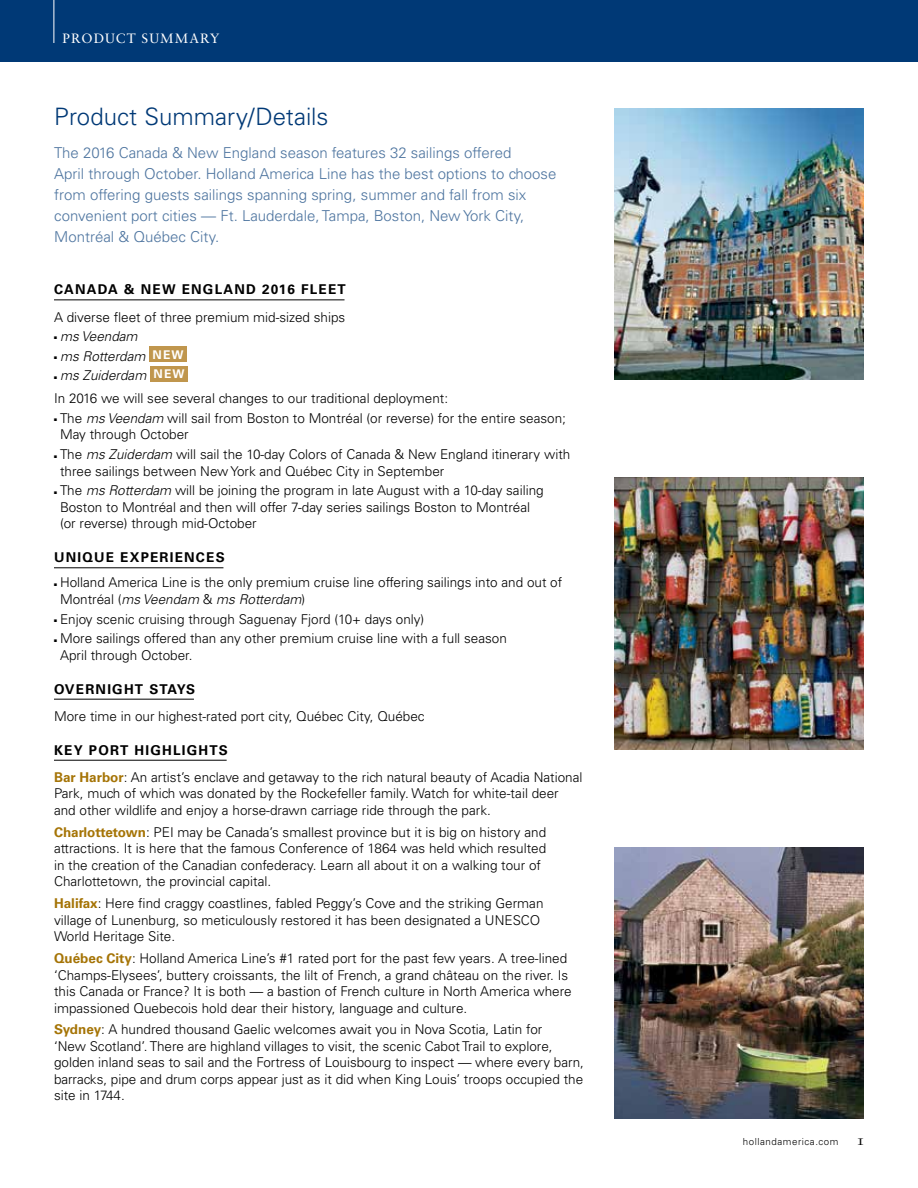
<style>
.page{position:relative;width:918px;height:1188px;background:#fff}
.page>*{position:absolute;margin:0;border:0;box-sizing:border-box;transform-origin:0 0}
.t1{font:300 24px "Univers LT Std";color:#003976}
.t2{font:300 15px/21px "Univers LT Std";color:#4d749f}
.t3{font:300 13.5px/16.5px "Univers LT Std";color:#000}
.t4{font:700 13.5px "Univers LT Std";letter-spacing:.09em;color:#000}
.t5{font:italic 300 13.5px "Univers LT Std";color:#000}
.t6{font:13.5px "Sabon LT Std";letter-spacing:.08em;color:#fff}
.t7{font:300 9.75px "Univers LT Std";letter-spacing:.055em;color:#000}
.s1{font-weight:700;font-style:normal;font-size:12px;color:#fff}
.s2{font-style:italic}
.s3{font-weight:700}
.s4{font-weight:700;color:#a57406}
.s5{font-family:"Sabon LT Std";font-weight:400;font-size:15px}
</style>
<div class="page">
<div style="left:0;top:0;width:918px;height:62px;background:#003976"></div>
<img style="left:614px;top:108px;width:250px;height:272px">
<img style="left:614px;top:478px;width:250px;height:271px">
<img style="left:614px;top:847px;width:250px;height:272px">
<hr style="left:54px;top:0;width:1px;height:43px;background:#fff">
<hr style="left:54px;top:568px;width:169px;height:1px;background:#000">
<hr style="left:54px;top:699px;width:140px;height:1px;background:#000">
<hr style="left:54px;top:760px;width:173px;height:1px;background:#000">
<div style="left:149px;top:347px;width:38px;height:15px;background:#c0964d"></div>
<div style="left:150px;top:366px;width:38px;height:16px;background:#c0964d"></div>
<hr style="left:54px;top:300px;width:291px;height:1px;background:#000">
<p class="t6" style="left:63px;top:31px;width:158px">PRODUCT SUMMARY</p>
<h1 class="t1" style="left:54px;top:102px;width:276px">Product Summary/Details</h1>
<p class="t2" style="left:54px;top:142px;width:504px">The 2016 Canada &amp; New England season features 32 sailings offered<br>April through October. Holland America Line has the best options to choose from offering guests sailings spanning spring, summer and fall from six convenient port cities — Ft. Lauderdale, Tampa, Boston, New York City, Montréal &amp; Québec City.</p>
<p class="t4" style="left:54px;top:282px;width:293px">CANADA &amp; NEW ENGLAND 2016 FLEET</p>
<p class="t3" style="left:54px;top:309px;width:293px">A diverse fleet of three premium mid-sized ships</p>
<p class="t5" style="left:54px;top:328px;width:85px">■ ms Veendam</p>
<p class="t5" style="left:54px;top:348px;width:131px">■ ms Rotterdam <span class="s1">NEW</span></p>
<p class="t5" style="left:54px;top:367px;width:132px">■ ms Zuiderdam <span class="s1">NEW</span></p>
<p class="t3" style="left:54px;top:390px;width:396px">In 2016 we will see several changes to our traditional deployment:</p>
<p class="t3" style="left:60px;top:410px;width:508px;text-indent:-6px">■ The <span class="s2">ms Veendam</span> will sail from Boston to Montréal (or reverse) for the entire season;<br>May through October</p>
<p class="t3" style="left:60px;top:446px;width:512px;text-indent:-6px">■ The <span class="s2">ms Zuiderdam</span> will sail the 10-day Colors of Canada &amp; New England itinerary with three sailings between New York and Québec City in September</p>
<p class="t3" style="left:60px;top:482px;width:485px;text-indent:-6px">■ The <span class="s2">ms Rotterdam</span> will be joining the program in late August with a 10-day sailing<br>Boston to Montréal and then will offer 7-day series sailings Boston to Montréal (or reverse) through mid-October</p>
<p class="t4" style="left:54px;top:550px;width:172px">UNIQUE EXPERIENCES</p>
<p class="t3" style="left:60px;top:574px;width:504px;text-indent:-6px">■ Holland America Line is the only premium cruise line offering sailings into and out of<br>Montréal (<span class="s2">ms Veendam</span> &amp; <span class="s2">ms Rotterdam</span>)</p>
<p class="t3" style="left:54px;top:611px;width:372px">■ Enjoy scenic cruising through Saguenay Fjord (10+ days only)</p>
<p class="t3" style="left:60px;top:630px;width:448px;text-indent:-6px">■ More sailings offered than any other premium cruise line with a full season<br>April through October.</p>
<p class="t4" style="left:54px;top:681px;width:143px">OVERNIGHT STAYS</p>
<p class="t3" style="left:54px;top:708px;width:372px">More time in our highest-rated port city, Québec City, Québec</p>
<p class="t3" style="left:54px;top:736px;width:530px;line-height:27.3px"><span class="s3">KEY PORT HIGHLIGHTS<br></span><span class="s4">Bar Harbor</span>: An artist’s enclave and getaway to the rich natural beauty of Acadia National</p>
<p class="t3" style="left:54px;top:785px;width:506px">Park, much of which was donated by the Rockefeller family. Watch for white-tail deer and other wildlife and enjoy a horse-drawn carriage ride through the park.</p>
<p class="t3" style="left:54px;top:824px;width:494px"><span class="s4">Charlottetown</span>: PEI may be Canada’s smallest province but it is big on history and attractions. It is here that the famous Conference of 1864 was held which resulted in the creation of the Canadian confederacy. Learn all about it on a walking tour of Charlottetown, the provincial capital.</p>
<p class="t3" style="left:54px;top:895px;width:491px"><span class="s4">Halifax</span>: Here find craggy coastlines, fabled Peggy’s Cove and the striking German village of Lunenburg, so meticulously restored it has been designated a UNESCO<br>World Heritage Site.</p>
<p class="t3" style="left:54px;top:950px;width:519px"><span class="s4">Québec City</span>: Holland America Line’s #1 rated port for the past few years. A tree-lined ‘Champs-Elysees’, buttery croissants, the lilt of French, a grand château on the river. Is this Canada or France? It is both — a bastion of French culture in North America where impassioned Quebecois hold dear their history, language and culture.</p>
<p class="t3" style="left:54px;top:1021px;width:531px"><span class="s4">Sydney</span>: A hundred thousand Gaelic welcomes await you in Nova Scotia, Latin for<br>‘New Scotland’. There are highland villages to visit, the scenic Cabot Trail to explore, golden inland seas to sail and the Fortress of Louisbourg to inspect — where every barn, barracks, pipe and drum corps appear just as it did when King Louis’ troops occupied the site in 1744.</p>
<p class="t7" style="left:743px;top:1136px;width:123px">hollandamerica.com <span class="s5">1</span></p>
</div>
